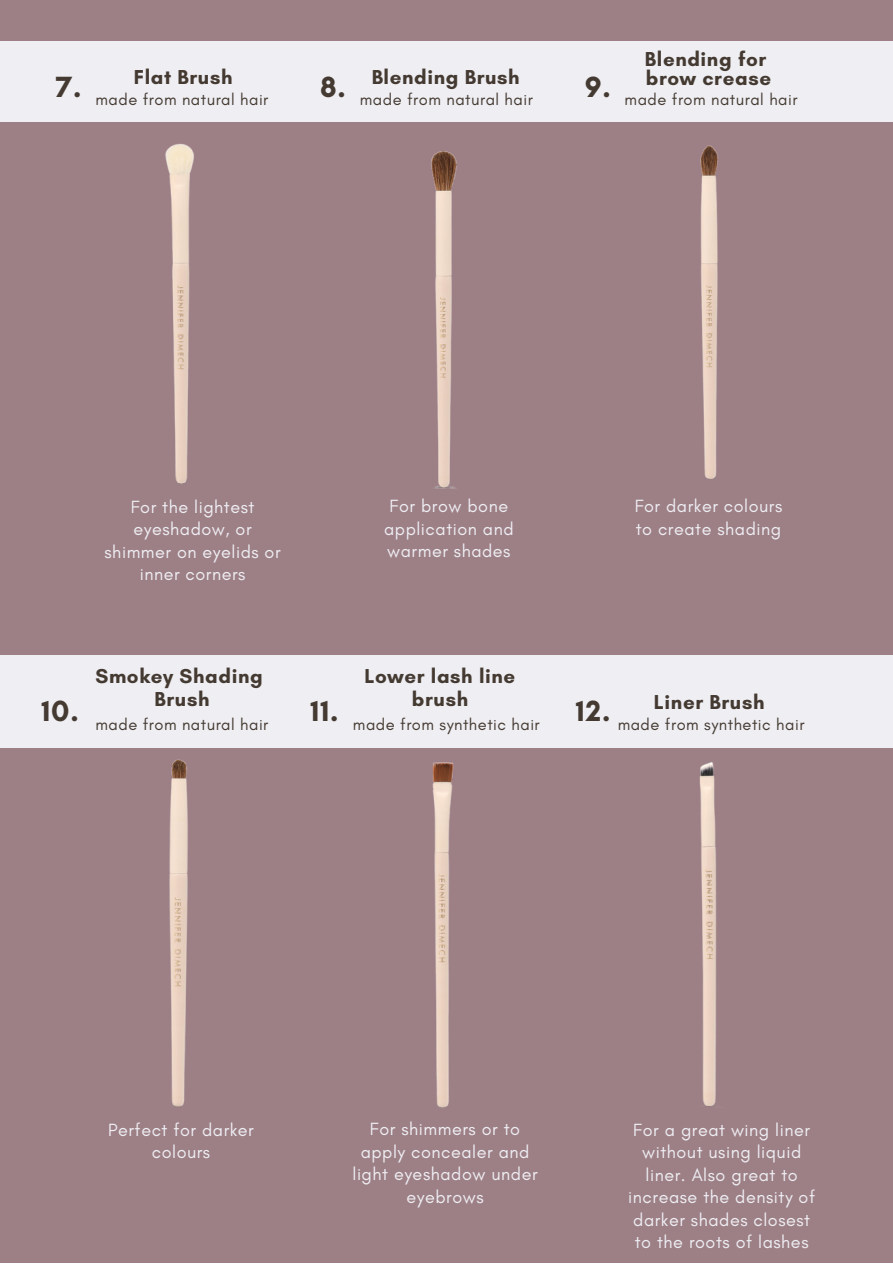
<style>
.page{position:relative;width:893px;height:1264px;background:#fff}
.page>*{position:absolute;margin:0;border:0;box-sizing:border-box;transform-origin:0 0}
.t1{font:700 29.7px "Glacial Indifference";color:#443a31}
.t2{font:700 20.55px/23.5px "Glacial Indifference";letter-spacing:.03em;color:#443a31;text-align:center}
.t3{font:18px/22.5px "Glacial Indifference";letter-spacing:.03em;color:#eeeef3;text-align:center}
.t4{font:16.5px "Glacial Indifference";letter-spacing:.03em;color:#443a31}
</style>
<div class="page">
<div style="left:0;top:0;width:892px;height:1262px;background:#9d8086"></div>
<div style="left:0;top:41px;width:892px;height:81px;background:#eeeef3"></div>
<img style="left:165px;top:143px;width:29px;height:341px">
<img style="left:431px;top:151px;width:26px;height:338px">
<img style="left:700px;top:145px;width:18px;height:334px">
<img style="left:87px;top:747px;width:190px;height:360px">
<img style="left:350px;top:747px;width:190px;height:361px">
<img style="left:613px;top:747px;width:190px;height:360px">
<div style="left:0;top:655px;width:892px;height:92px;background:#eeeef3"></div>
<p class="t2" style="left:645px;top:49px;width:128px;line-height:19px;text-align:left">Blending for brow crease</p>
<p class="t2" style="left:134px;top:65px;width:100px">Flat Brush</p>
<p class="t2" style="left:371px;top:65px;width:149px">Blending Brush</p>
<h1 class="t1" style="left:56px;top:68px;width:27px">7.</h1>
<h1 class="t1" style="left:320px;top:68px;width:27px">8.</h1>
<h1 class="t1" style="left:584px;top:68px;width:28px">9.</h1>
<p class="t4" style="left:95px;top:89px;width:174px">made from natural hair</p>
<p class="t4" style="left:624px;top:89px;width:174px">made from natural hair</p>
<p class="t4" style="left:360px;top:89px;width:174px">made from natural hair</p>
<p class="t3" style="left:104px;top:495px;width:178px">For the lightest eyeshadow, or shimmer on eyelids or inner corners</p>
<p class="t3" style="left:384px;top:495px;width:131px">For brow bone application and warmer shades</p>
<p class="t3" style="left:634px;top:495px;width:149px;text-align:left">For darker colours to create shading</p>
<p class="t2" style="left:95px;top:663px;width:169px">Smokey Shading<br>Brush</p>
<p class="t2" style="left:364px;top:663px;width:152px">Lower lash line brush</p>
<p class="t2" style="left:654px;top:689px;width:112px">Liner Brush</p>
<h1 class="t1" style="left:41px;top:693px;width:39px">10.</h1>
<h1 class="t1" style="left:310px;top:693px;width:29px">11.</h1>
<h1 class="t1" style="left:576px;top:693px;width:36px">12.</h1>
<p class="t4" style="left:95px;top:714px;width:174px">made from natural hair</p>
<p class="t4" style="left:617px;top:714px;width:188px">made from synthetic hair</p>
<p class="t4" style="left:353px;top:714px;width:188px">made from synthetic hair</p>
<p class="t3" style="left:108px;top:1118px;width:147px">Perfect for darker colours</p>
<p class="t3" style="left:352px;top:1117px;width:187px">For shimmers or to apply concealer and light eyeshadow under eyebrows</p>
<p class="t3" style="left:628px;top:1118px;width:188px">For a great wing liner without using liquid liner. Also great to increase the density of darker shades closest to the roots of lashes</p>
</div>
